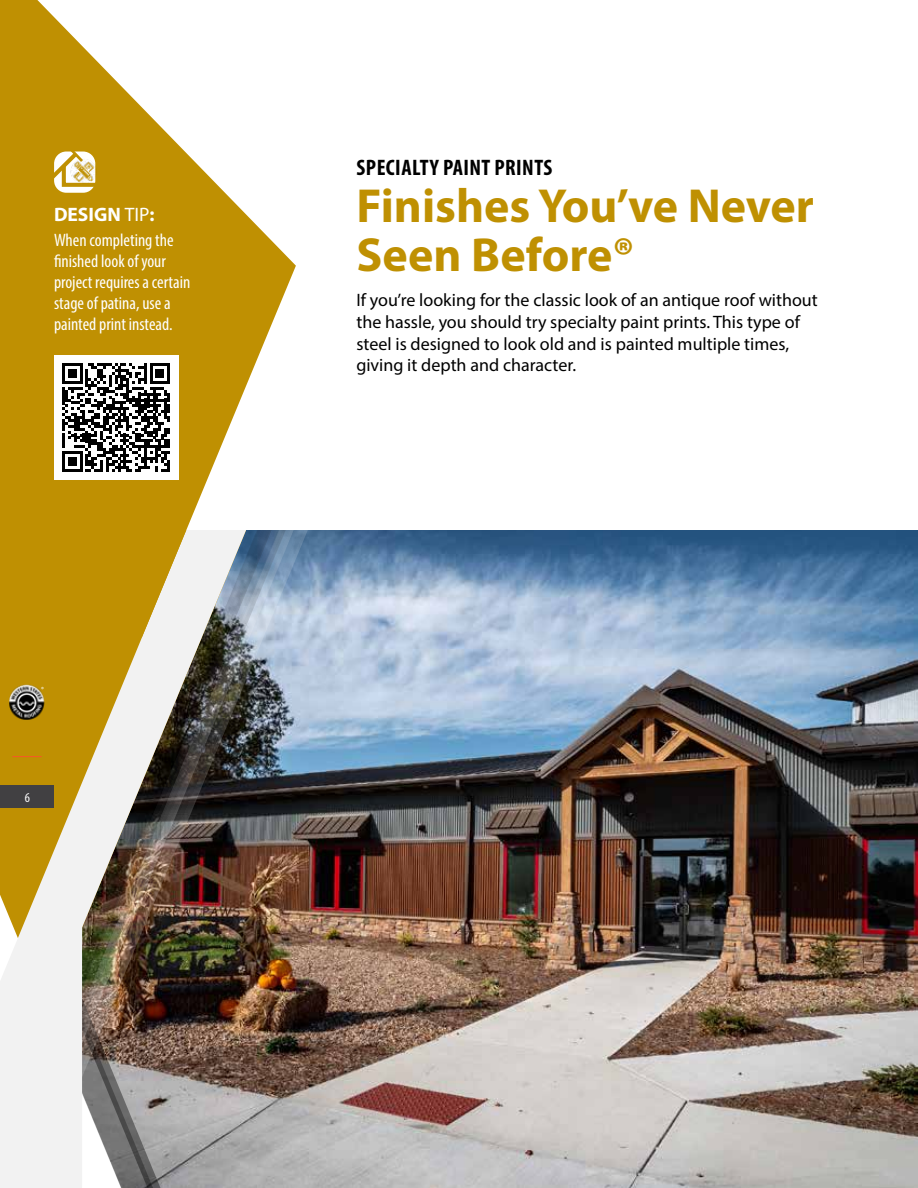
<style>
.page{position:relative;width:918px;height:1188px;background:#fff}
.page>*{position:absolute;margin:0;border:0;box-sizing:border-box;transform-origin:0 0}
.t1{font:700 48px/49.5px "Myriad Pro";color:#bf9002}
.t2{font:700 condensed 22.5px "Myriad Pro";letter-spacing:.02em;color:#000}
.t3{font:700 19.5px "Myriad Pro";color:#fff}
.t4{font:18px/21.6px "Myriad Pro";color:#000}
.t5{font:condensed 18px/21px "Myriad Pro";color:#fff}
.t6{font:condensed 13.5px "Myriad Pro";color:#fff}
.t7{font:condensed 7.5px "Myriad Pro";color:#fff}
.s1{font-weight:400}
</style>
<div class="page">
<img style="left:417px;top:530px;width:501px;height:658px">
<img style="left:121px;top:530px;width:296px;height:658px">
<img style="left:0;top:530px;width:355px;height:597px">
<svg style="left:0;top:895px;width:121px;height:293px"></svg>
<div style="left:0;top:785px;width:54px;height:23px;background:#414042"></div>
<hr style="left:12px;top:756px;width:30px;height:1px;background:#f15d22">
<svg style="left:0;top:0;width:296px;height:638px;fill:#bf9002"></svg>
<div style="left:54px;top:152px;width:41px;height:41px;background:#fff;border-radius:12px"></div>
<svg style="left:45px;top:145px;width:56px;height:44px"></svg>
<div style="left:54px;top:355px;width:124px;height:125px;background:#fff"></div>
<svg style="left:62px;top:364px;width:108px;height:108px"></svg>
<p class="t3" style="left:54px;top:201px;width:102px">DESIGN <span class="s1">TIP</span>:</p>
<p class="t5" style="left:54px;top:230px;width:138px">When completing the finished look of your project requires a certain stage of patina, use a painted print instead.</p>
<p class="t7" style="left:41px;top:685px;width:4px">®</p>
<p class="t6" style="left:25px;top:789px;width:7px">6</p>
<p class="t2" style="left:357px;top:154px;width:197px">SPECIALTY PAINT PRINTS</p>
<h1 class="t1" style="left:356px;top:179px;width:459px">Finishes You’ve Never<br>Seen Before®</h1>
<p class="t4" style="left:356px;top:289px;width:463px">If you’re looking for the classic look of an antique roof without the hassle, you should try specialty paint prints. This type of steel is designed to look old and is painted multiple times, giving it depth and character.</p>
</div>
